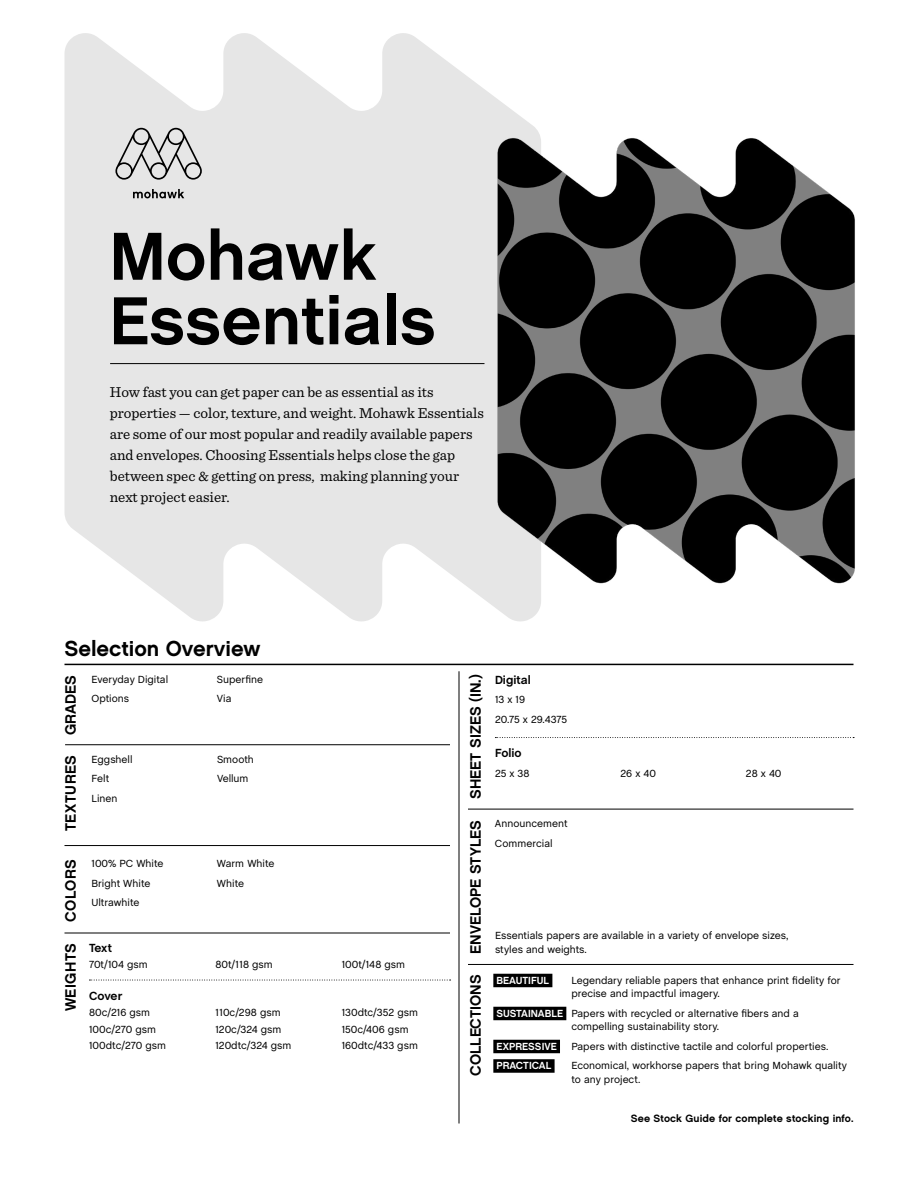
<style>
.page{position:relative;width:918px;height:1188px;background:#fff}
.page>*{position:absolute;margin:0;border:0;box-sizing:border-box;transform-origin:0 0}
.t1{font:700 69px/64.5px "Chalet";color:#000}
.t2{font:21.6px "Chalet New York Nineteen Sixty";color:#000}
.t3{font:15px/21px "Sentinel";color:#000}
.t4{font:15px "Chalet New York Nineteen Sixty";color:#000}
.t5{font:15px "Chalet New York Nineteen Sixty";letter-spacing:.03em;color:#000}
.t6{font:700 12px "Chalet";color:#000}
.t7{font:10.5px/19.5px "Chalet";color:#000}
.t8{font:10.5px "Chalet New York Nineteen Sixty";letter-spacing:.01em;color:#000}
.t9{font:700 10.5px "Chalet";color:#fff}
.s1{font-weight:700;color:#fff}
</style>
<div class="page">
<svg style="left:65px;top:33px;width:476px;height:589px;fill:#e6e6e6"></svg>
<svg style="left:133px;top:189px;width:51px;height:9px"></svg>
<svg style="left:115px;top:128px;width:87px;height:52px"></svg>
<hr style="left:65px;top:744px;width:385px;height:1px;background:#000">
<svg style="left:89px;top:980px;width:362px;height:1px"></svg>
<svg style="left:495px;top:737px;width:359px;height:1px"></svg>
<hr style="left:468px;top:809px;width:386px;height:1px;background:#000">
<hr style="left:64px;top:845px;width:386px;height:1px;background:#000">
<hr style="left:64px;top:933px;width:386px;height:1px;background:#000">
<hr style="left:468px;top:964px;width:386px;height:1px;background:#000">
<hr style="left:64px;top:664px;width:790px;height:1px;background:#000">
<hr style="left:459px;top:671px;width:1px;height:453px;background:#000">
<hr style="left:110px;top:363px;width:374px;height:1px;background:#000">
<img style="left:490px;top:124px;width:365px;height:472px">
<div style="left:493px;top:974px;width:59px;height:13px;background:#000"></div>
<div style="left:493px;top:1007px;width:73px;height:13px;background:#000"></div>
<div style="left:493px;top:1040px;width:67px;height:13px;background:#000"></div>
<div style="left:493px;top:1059px;width:62px;height:14px;background:#000"></div>
<h1 class="t1" style="left:110px;top:228px;width:328px">Mohawk<br>Essentials</h1>
<p class="t3" style="left:110px;top:381px;width:376px">How fast you can get paper can be as essential as its properties — color, texture, and weight. Mohawk Essentials are some of our most popular and readily available papers and envelopes. Choosing Essentials helps close the gap between spec &amp; getting on press, making planning your next project easier.</p>
<h2 class="t2" style="left:64px;top:635px;width:197px">Selection Overview</h2>
<h3 class="t4" style="left:61px;top:735px;width:61px;rotate:-90deg">GRADES</h3>
<h3 class="t5" style="left:61px;top:831px;width:78px;rotate:-90deg">TEXTURES</h3>
<h3 class="t4" style="left:61px;top:922px;width:64px;rotate:-90deg">COLORS</h3>
<p class="t7" style="left:91px;top:670px;width:78px">Everyday Digital<br>Options</p>
<p class="t7" style="left:217px;top:670px;width:48px">Superfine<br>Via</p>
<p class="t7" style="left:92px;top:749px;width:43px">Eggshell<br>Felt<br>Linen</p>
<p class="t7" style="left:217px;top:749px;width:38px">Smooth<br>Vellum</p>
<p class="t7" style="left:91px;top:854px;width:74px">100% PC White<br>Bright White<br>Ultrawhite</p>
<p class="t7" style="left:217px;top:854px;width:59px">Warm White<br>White</p>
<h3 class="t5" style="left:61px;top:1011px;width:70px;rotate:-90deg">WEIGHTS</h3>
<p class="t6" style="left:89px;top:941px;width:24px">Text</p>
<p class="t7" style="left:89px;top:955px;width:60px">70t/104 gsm</p>
<p class="t7" style="left:215px;top:955px;width:59px">80t/118 gsm</p>
<p class="t7" style="left:342px;top:955px;width:65px">100t/148 gsm</p>
<p class="t6" style="left:89px;top:989px;width:35px">Cover</p>
<p class="t7" style="left:89px;top:1005px;width:79px;line-height:16.5px">80c/216 gsm<br>100c/270 gsm<br>100dtc/270 gsm</p>
<p class="t7" style="left:215px;top:1005px;width:78px;line-height:16.5px">110c/298 gsm<br>120c/324 gsm<br>120dtc/324 gsm</p>
<p class="t7" style="left:342px;top:1005px;width:78px;line-height:16.5px">130dtc/352 gsm<br>150c/406 gsm<br>160dtc/433 gsm</p>
<h3 class="t4" style="left:466px;top:799px;width:126px;rotate:-90deg">SHEET SIZES (IN.)</h3>
<h3 class="t4" style="left:466px;top:954px;width:135px;rotate:-90deg">ENVELOPE STYLES</h3>
<h3 class="t4" style="left:466px;top:1076px;width:103px;rotate:-90deg">COLLECTIONS</h3>
<p class="t6" style="left:495px;top:673px;width:37px">Digital</p>
<p class="t7" style="left:495px;top:690px;width:74px">13 x 19<br>20.75 x 29.4375</p>
<p class="t6" style="left:495px;top:746px;width:28px">Folio</p>
<p class="t7" style="left:495px;top:764px;width:36px">25 x 38</p>
<p class="t7" style="left:620px;top:764px;width:37px">26 x 40</p>
<p class="t7" style="left:746px;top:764px;width:37px">28 x 40</p>
<p class="t7" style="left:495px;top:814px;width:74px">Announcement<br>Commercial</p>
<p class="t7" style="left:495px;top:929px;width:295px;line-height:13.5px">Essentials papers are available in a variety of envelope sizes, styles and weights.</p>
<p class="t9" style="left:496px;top:974px;width:54px">BEAUTIFUL</p>
<p class="t7" style="left:571px;top:974px;width:271px;line-height:13.5px">Legendary reliable papers that enhance print fidelity for precise and impactful imagery.</p>
<p class="t7" style="left:496px;top:1007px;width:304px;line-height:13.5px;text-align:center"><span class="s1">SUSTAINABLE</span> Papers with recycled or alternative fibers and a compelling sustainability story.</p>
<p class="t9" style="left:496px;top:1040px;width:62px">EXPRESSIVE</p>
<p class="t7" style="left:571px;top:1037px;width:259px">Papers with distinctive tactile and colorful properties.</p>
<p class="t9" style="left:496px;top:1060px;width:56px">PRACTICAL</p>
<p class="t7" style="left:571px;top:1059px;width:277px;line-height:13.5px">Economical, workhorse papers that bring Mohawk quality to any project.</p>
<p class="t8" style="left:631px;top:1112px;width:224px">See Stock Guide for complete stocking info.</p>
</div>
